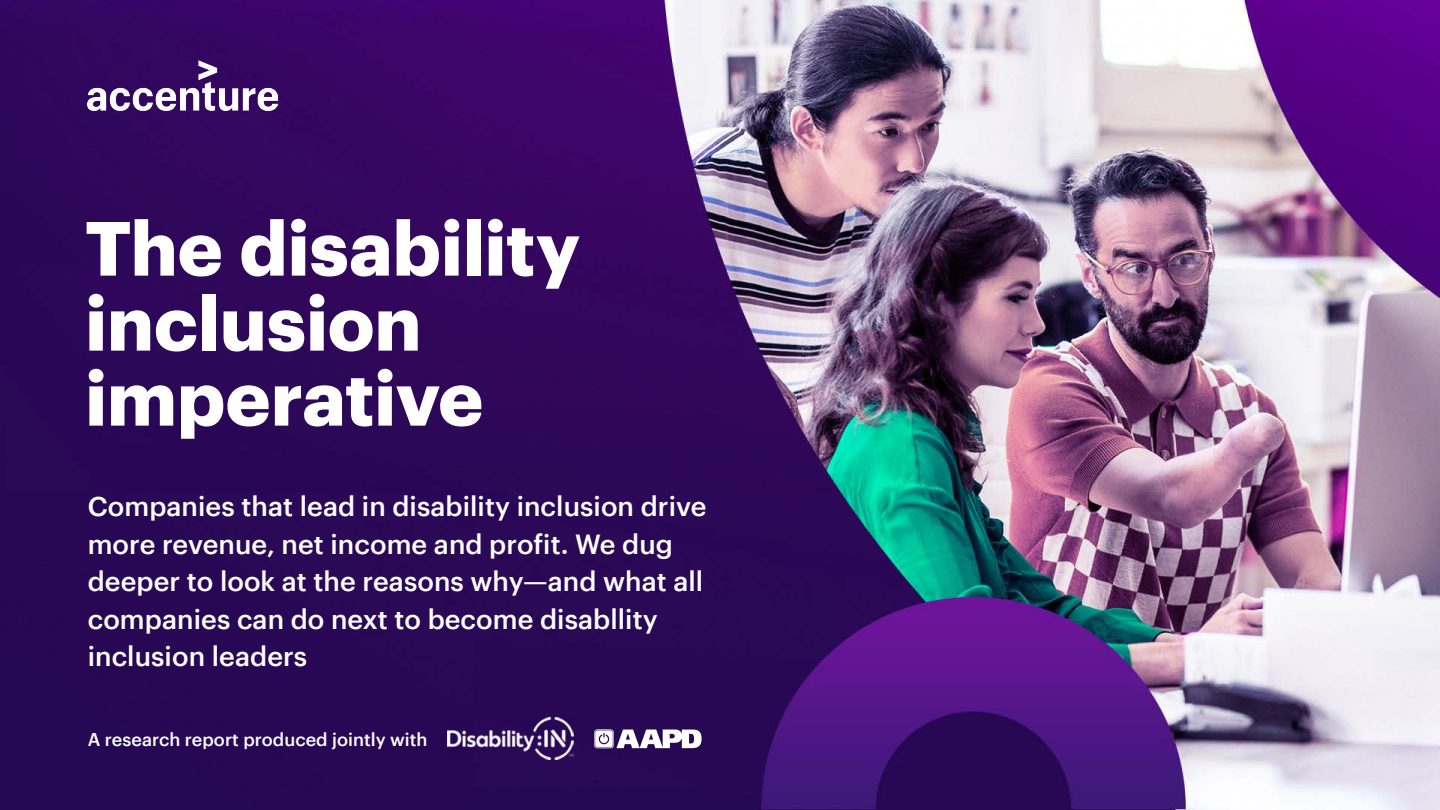
<style>
.page{position:relative;width:1440px;height:810px;background:#fff}
.page>*{position:absolute;margin:0;border:0;box-sizing:border-box;transform-origin:0 0}
.t1{font:700 75px/75px "Graphik";letter-spacing:-.01em;color:#fff}
.t2{font:500 27px/37.5px "Graphik";color:#fff}
.t3{font:500 18px "Graphik";color:#fff}
</style>
<div class="page">
<img style="left:0;top:0;width:1440px;height:810px">
<img style="left:87px;top:61px;width:191px;height:50px">
<svg style="left:594px;top:729px;width:108px;height:19px"></svg>
<img style="left:448px;top:718px;width:126px;height:42px">
<h1 class="t1" style="left:85px;top:204px;width:497px">The disability inclusion imperative</h1>
<p class="t2" style="left:88px;top:486px;width:620px">Companies that lead in disability inclusion drive more revenue, net income and profit. We dug deeper to look at the reasons why—and what all companies can do next to become disabllity inclusion leaders</p>
<p class="t3" style="left:88px;top:726px;width:341px">A research report produced jointly with</p>
</div>
